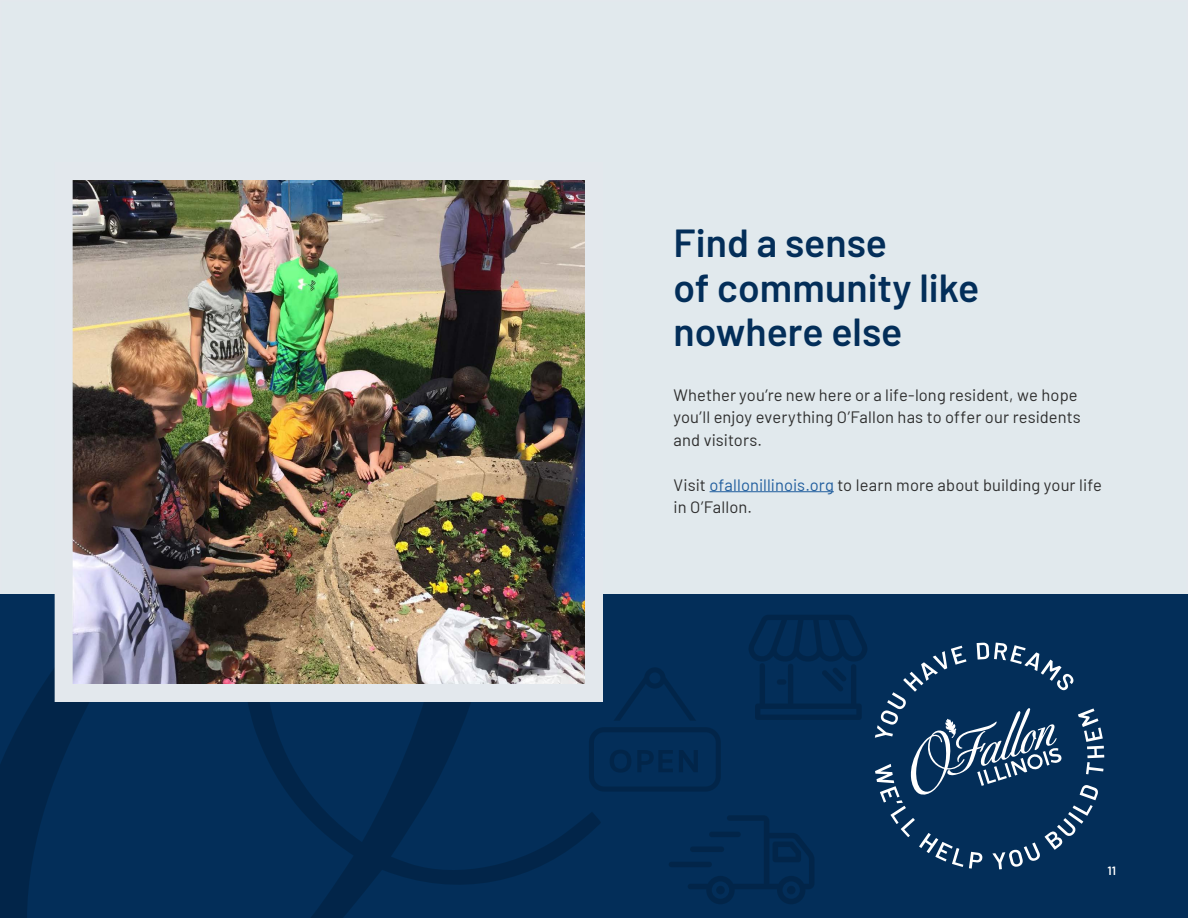
<style>
.page{position:relative;width:1188px;height:918px;background:#fff}
.page>*{position:absolute;margin:0;border:0;box-sizing:border-box;transform-origin:0 0}
.t1{font:600 39.15px/45px "Barlow";color:#032e59}
.t2{font:16.5px/22.5px "Barlow";letter-spacing:.005em;color:#2e2e2e}
.t3{font:600 12px "Barlow";color:#fff}
.s1{color:#215e9e}
</style>
<div class="page">
<div style="left:1px;top:1px;width:1186px;height:916px;background:#e1e9ed"></div>
<div style="left:0;top:594px;width:1188px;height:324px;background:#032e59"></div>
<svg style="left:0;top:594px;width:601px;height:324px"></svg>
<hr style="left:710px;top:491px;width:124px;height:1px;background:#215e9e">
<svg style="left:875px;top:643px;width:229px;height:226px"></svg>
<div style="left:669px;top:862px;width:43px;height:5px;background:#022549;border-radius:3px"></div>
<svg style="left:688px;top:815px;width:126px;height:89px"></svg>
<div style="left:787px;top:886px;width:9px;height:8px;background:#022549;border-radius:50%"></div>
<svg style="left:749px;top:615px;width:118px;height:105px"></svg>
<svg style="left:614px;top:667px;width:82px;height:54px"></svg>
<svg style="left:589px;top:727px;width:132px;height:65px"></svg>
<img style="left:74px;top:181px;width:510px;height:502px">
<div style="left:55px;top:162px;width:548px;height:540px;border:18px solid #e3e8ed"></div>
<h1 class="t1" style="left:674px;top:217px;width:307px">Find a sense<br>of community like nowhere else</h1>
<p class="t2" style="left:674px;top:382px;width:409px">Whether you’re new here or a life-long resident, we hope you’ll enjoy everything O’Fallon has to offer our residents and visitors.</p>
<p class="t2" style="left:674px;top:472px;width:430px">Visit <span class="s1">ofallonillinois.org</span> to learn more about building your life in O’Fallon.</p>
<p class="t3" style="left:1107px;top:862px;width:10px">11</p>
</div>
